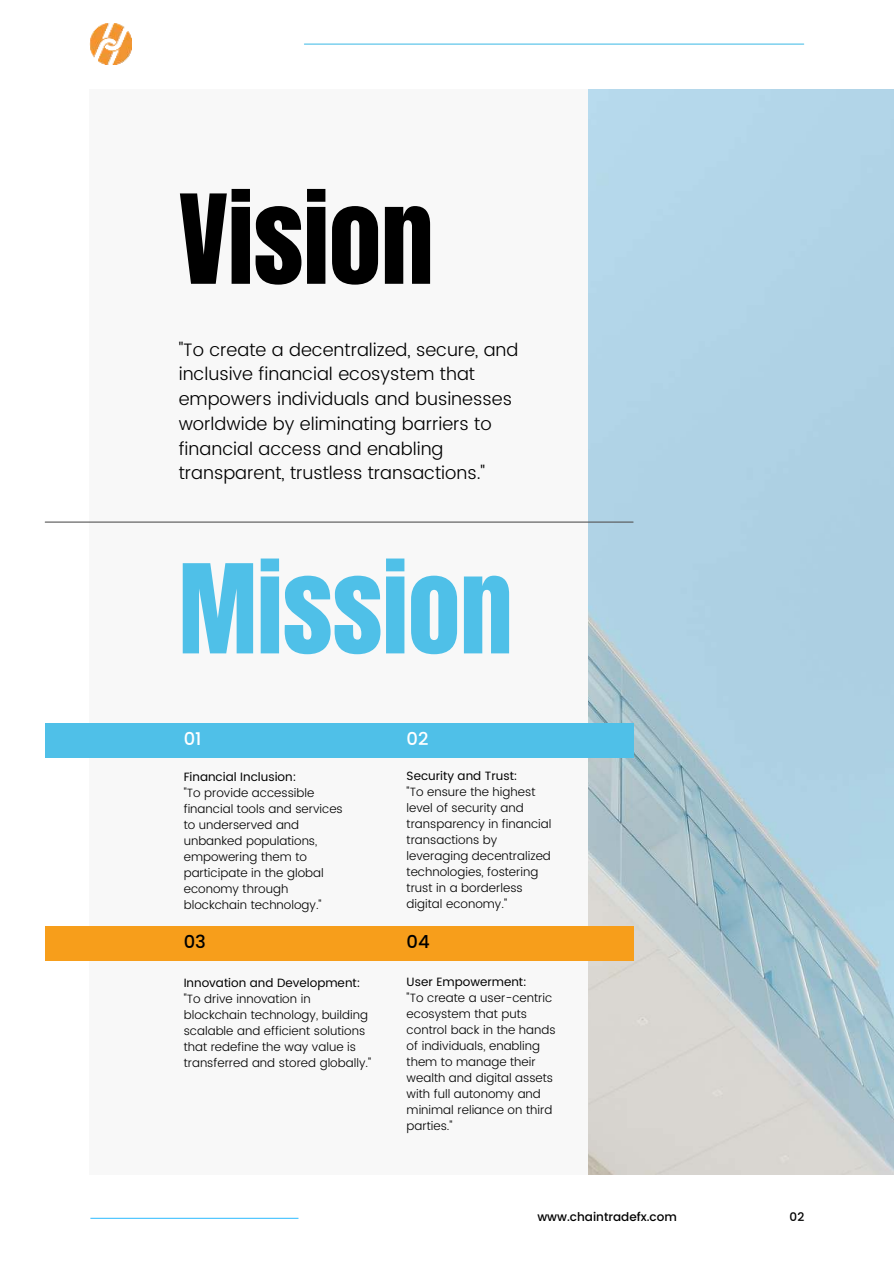
<style>
.page{position:relative;width:894px;height:1264px;background:#fff}
.page>*{position:absolute;margin:0;border:0;box-sizing:border-box;transform-origin:0 0}
.t1{font:105px "Anton";color:#4fc0e8}
.t2{font:105px "Anton";color:#000}
.t3{font:300 18px/24.8px "Poppins";color:#000}
.t4{font:500 18px "Poppins";color:#fff}
.t5{font:500 18px "Poppins";color:#000}
.t6{font:300 12px/16px "Poppins";color:#000}
.t7{font:12px "Poppins";color:#000}
.t8{font:500 12px "Poppins";color:#000}
</style>
<div class="page">
<div style="left:89px;top:89px;width:715px;height:1085px;background:#f8f8f8"></div>
<img style="left:588px;top:89px;width:305px;height:1085px">
<div style="left:45px;top:723px;width:588px;height:34px;background:#4fc0e8"></div>
<div style="left:45px;top:925px;width:588px;height:35px;background:#f79e1b"></div>
<hr style="left:90px;top:1217px;width:208px;height:1px;background:#42c2ff">
<hr style="left:45px;top:521px;width:588px;height:1px;background:#555">
<hr style="left:304px;top:44px;width:499px;height:1px;background:#4fc0e8">
<img style="left:89px;top:23px;width:42px;height:41px">
<h1 class="t2" style="left:179px;top:186px;width:256px">Vision</h1>
<h2 class="t3" style="left:179px;top:337px;width:341px">"To create a decentralized, secure, and inclusive financial ecosystem that empowers individuals and businesses worldwide by eliminating barriers to financial access and enabling transparent, trustless transactions."</h2>
<h1 class="t1" style="left:179px;top:555px;width:335px">Mission</h1>
<h2 class="t4" style="left:184px;top:725px;width:19px">01</h2>
<p class="t7" style="left:184px;top:768px;width:114px">Financial Inclusion:</p>
<p class="t6" style="left:184px;top:785px;width:160px">"To provide accessible financial tools and services to underserved and unbanked populations, empowering them to participate in the global economy through blockchain technology."</p>
<h2 class="t5" style="left:184px;top:928px;width:24px">03</h2>
<p class="t7" style="left:184px;top:974px;width:178px">Innovation and Development:</p>
<p class="t6" style="left:184px;top:991px;width:189px">"To drive innovation in blockchain technology, building scalable and efficient solutions that redefine the way value is transferred and stored globally."</p>
<h2 class="t4" style="left:406px;top:725px;width:23px">02</h2>
<p class="t7" style="left:406px;top:767px;width:112px">Security and Trust:</p>
<p class="t6" style="left:406px;top:784px;width:146px">"To ensure the highest level of security and transparency in financial transactions by leveraging decentralized technologies, fostering trust in a borderless digital economy."</p>
<h2 class="t5" style="left:406px;top:928px;width:25px">04</h2>
<p class="t7" style="left:406px;top:973px;width:122px">User Empowerment:</p>
<p class="t6" style="left:406px;top:990px;width:150px">"To create a user-centric ecosystem that puts control back in the hands of individuals, enabling them to manage their wealth and digital assets with full autonomy and minimal reliance on third parties."</p>
<p class="t8" style="left:537px;top:1207px;width:141px">www.chaintradefx.com</p>
<p class="t8" style="left:789px;top:1207px;width:16px">02</p>
</div>
